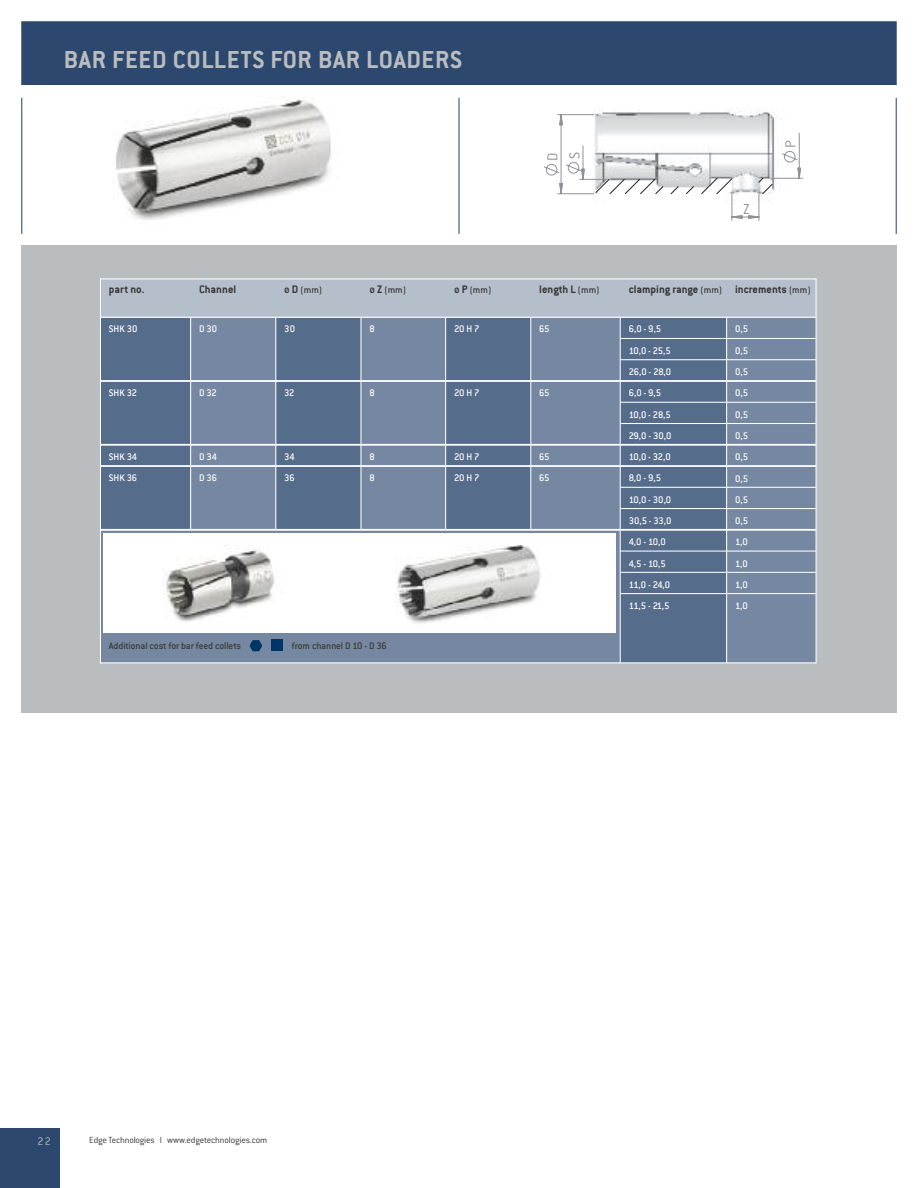
<style>
.page{position:relative;width:918px;height:1188px;background:#fff}
.page>*{position:absolute;margin:0;border:0;box-sizing:border-box;transform-origin:0 0}
.t1{font:700 27px "Conduit ITC";letter-spacing:.025em;color:#babdc0}
.t2{font:300 15.9px/21.9px "Conduit ITC";color:#909295}
.t3{font:700 12px "Conduit ITC";color:#393839}
.t4{font:300 12px "Conduit ITC";color:#babdc0}
.t5{font:500 10.5px/21.3px "Conduit ITC";letter-spacing:-.055em;color:#fff}
.t6{font:500 10.5px/21.3px "Conduit ITC";letter-spacing:-.02em;color:#fff}
.t7{font:500 10.5px "Conduit ITC";letter-spacing:-.015em;color:#393839}
.t8{font:500 10.5px/21.3px "Conduit ITC";color:#fff}
.t9{font:500 10.5px/21.3px "Conduit ITC";letter-spacing:.18em;color:#fff}
.t10{font:300 9.75px "Conduit ITC";letter-spacing:-.015em;color:#393839}
.t11{font:500 9px "Conduit ITC";color:#393839}
.s1{font-size:12px}
.s2{font-weight:700;font-size:12px}
.s3{font-size:10.5px}
.s4{font-weight:500;font-size:9px}
.s5{font-weight:500;font-size:10.5px}
</style>
<div class="page">
<div style="left:0;top:1128px;width:60px;height:60px;background:#2c486e"></div>
<div style="left:21px;top:245px;width:876px;height:467px;background:#babdc0"></div>
<div style="left:100px;top:530px;width:520px;height:133px;background:#7688a1"></div>
<div style="left:22px;top:22px;width:874px;height:62px;background:#2c486e"></div>
<div style="left:21px;top:21px;width:876px;height:64px;border:1px solid #2c486e"></div>
<img style="left:115px;top:100px;width:216px;height:120px">
<div style="left:361px;top:317px;width:85px;height:213px;background:#7688a1"></div>
<div style="left:276px;top:317px;width:85px;height:213px;background:#566c8b"></div>
<hr style="left:360px;top:279px;width:2px;height:251px;background:#fff">
<div style="left:100px;top:317px;width:90px;height:213px;background:#566c8b"></div>
<div style="left:191px;top:317px;width:85px;height:213px;background:#7688a1"></div>
<div style="left:446px;top:317px;width:85px;height:213px;background:#566c8b"></div>
<div style="left:531px;top:317px;width:89px;height:213px;background:#7688a1"></div>
<div style="left:620px;top:317px;width:107px;height:345px;background:#566c8b"></div>
<div style="left:727px;top:317px;width:89px;height:346px;background:#7688a1"></div>
<hr style="left:190px;top:279px;width:1px;height:251px;background:#fff">
<hr style="left:275px;top:279px;width:1px;height:251px;background:#fff">
<hr style="left:445px;top:279px;width:1px;height:251px;background:#fff">
<hr style="left:530px;top:279px;width:1px;height:251px;background:#fff">
<hr style="left:620px;top:279px;width:1px;height:384px;background:#fff">
<hr style="left:726px;top:279px;width:1px;height:384px;background:#fff">
<div style="left:100px;top:279px;width:716px;height:38px;background:#b5bfcc"></div>
<hr style="left:100px;top:317px;width:716px;height:1px;background:#fff">
<hr style="left:620px;top:338px;width:196px;height:1px;background:#fff">
<hr style="left:620px;top:359px;width:196px;height:1px;background:#fff">
<hr style="left:100px;top:380px;width:716px;height:2px;background:#fff">
<hr style="left:620px;top:402px;width:196px;height:1px;background:#fff">
<hr style="left:620px;top:423px;width:196px;height:1px;background:#fff">
<hr style="left:100px;top:444px;width:716px;height:2px;background:#fff">
<hr style="left:100px;top:465px;width:716px;height:2px;background:#fff">
<hr style="left:620px;top:487px;width:196px;height:1px;background:#fff">
<hr style="left:620px;top:508px;width:196px;height:1px;background:#fff">
<hr style="left:100px;top:529px;width:716px;height:2px;background:#fff">
<hr style="left:100px;top:278px;width:717px;height:1px;background:#fff">
<hr style="left:100px;top:279px;width:1px;height:384px;background:#fff">
<hr style="left:620px;top:551px;width:196px;height:1px;background:#fff">
<hr style="left:620px;top:572px;width:196px;height:1px;background:#fff">
<hr style="left:620px;top:593px;width:196px;height:1px;background:#fff">
<hr style="left:100px;top:662px;width:716px;height:1px;background:#fff">
<svg style="left:249px;top:640px;width:14px;height:12px"></svg>
<div style="left:271px;top:640px;width:11px;height:11px;background:#003667"></div>
<hr style="left:816px;top:279px;width:1px;height:384px;background:#fff">
<img style="left:104px;top:534px;width:232px;height:98px">
<img style="left:336px;top:534px;width:280px;height:98px">
<hr style="left:896px;top:98px;width:1px;height:136px;background:#2c486e">
<hr style="left:21px;top:98px;width:1px;height:136px;background:#2c486e">
<hr style="left:458px;top:98px;width:2px;height:136px;background:#2c486e">
<img style="left:594px;top:108px;width:181px;height:6px">
<svg style="left:544px;top:114px;width:259px;height:107px"></svg>
<h1 class="t1" style="left:64px;top:51px;width:400px">BAR FEED COLLETS FOR BAR LOADERS</h1>
<h2 class="t2" style="left:543px;top:161px;width:10px;rotate:-90deg">D<br>S</h2>
<h2 class="t2" style="left:743px;top:199px;width:8px">Z</h2>
<h2 class="t2" style="left:781px;top:148px;width:9px;rotate:-90deg">P</h2>
<p class="t3" style="left:109px;top:285px;width:37px">part no.</p>
<p class="t3" style="left:199px;top:285px;width:39px">Channel</p>
<p class="t11" style="left:284px;top:287px;width:39px"><span class="s1">ø</span> <span class="s2">D</span> (<span class="s3">mm</span>)</p>
<p class="t11" style="left:454px;top:287px;width:39px"><span class="s1">ø</span> <span class="s2">P</span> (<span class="s3">mm</span>)</p>
<p class="t3" style="left:629px;top:285px;width:183px">clamping range <span class="s4">(</span><span class="s5">mm</span><span class="s4">)</span> increments <span class="s4">(</span><span class="s5">mm</span><span class="s4">)</span></p>
<p class="t6" style="left:454px;top:320px;width:27px">20H7</p>
<p class="t11" style="left:369px;top:287px;width:38px"><span class="s1">ø</span> <span class="s2">Z</span> (<span class="s3">mm</span>)</p>
<p class="t3" style="left:539px;top:285px;width:62px">length L <span class="s4">(</span><span class="s5">mm</span><span class="s4">)</span></p>
<p class="t6" style="left:539px;top:320px;width:12px">65</p>
<p class="t6" style="left:199px;top:320px;width:20px">D30</p>
<p class="t6" style="left:369px;top:320px;width:7px">8</p>
<p class="t6" style="left:109px;top:320px;width:30px">SHK 30</p>
<p class="t6" style="left:284px;top:320px;width:12px">30</p>
<p class="t5" style="left:629px;top:320px;width:44px">6,0 - 9,5<br>10,0 - 25,5<br>26,0 - 28,0<br>6,0 - 9,5<br>10,0 - 28,5<br>29,0 - 30,0<br>10,0 - 32,0<br>8,0 - 9,5<br>10,0 - 30,0<br>30,5 - 33,0<br>4,0 - 10,0<br>4,5 - 10,5<br>11,0 - 24,0<br>11,5 - 21,5</p>
<p class="t6" style="left:735px;top:320px;width:15px;text-align:justify">0,5<br>0,5<br>0,5<br>0,5<br>0,5<br>0,5<br>0,5<br>0,5<br>0,5<br>0,5<br>1,0<br>1,0<br>1,0<br>1,0</p>
<p class="t6" style="left:199px;top:383px;width:19px">D 32</p>
<p class="t6" style="left:369px;top:383px;width:7px">8</p>
<p class="t6" style="left:454px;top:383px;width:27px">20H7</p>
<p class="t6" style="left:539px;top:383px;width:12px">65</p>
<p class="t6" style="left:109px;top:383px;width:30px">SHK 32</p>
<p class="t6" style="left:284px;top:383px;width:12px">32</p>
<p class="t6" style="left:199px;top:447px;width:19px">D34<br>D36</p>
<p class="t6" style="left:369px;top:447px;width:7px">8<br>8</p>
<p class="t9" style="left:454px;top:447px;width:27px">20H7<br>20H7</p>
<p class="t6" style="left:539px;top:447px;width:12px">65<br>65</p>
<p class="t8" style="left:109px;top:447px;width:30px">SHK 34<br>SHK 36</p>
<p class="t6" style="left:284px;top:447px;width:12px">34<br>36</p>
<p class="t7" style="left:109px;top:642px;width:134px">Additional cost for bar feed collets</p>
<p class="t7" style="left:292px;top:642px;width:97px">from channel D 10 - D 36</p>
<p class="t4" style="left:38px;top:1137px;width:15px">22</p>
<p class="t10" style="left:89px;top:1137px;width:180px">Edge Technologies I www.edgetechnologies.com</p>
</div>
